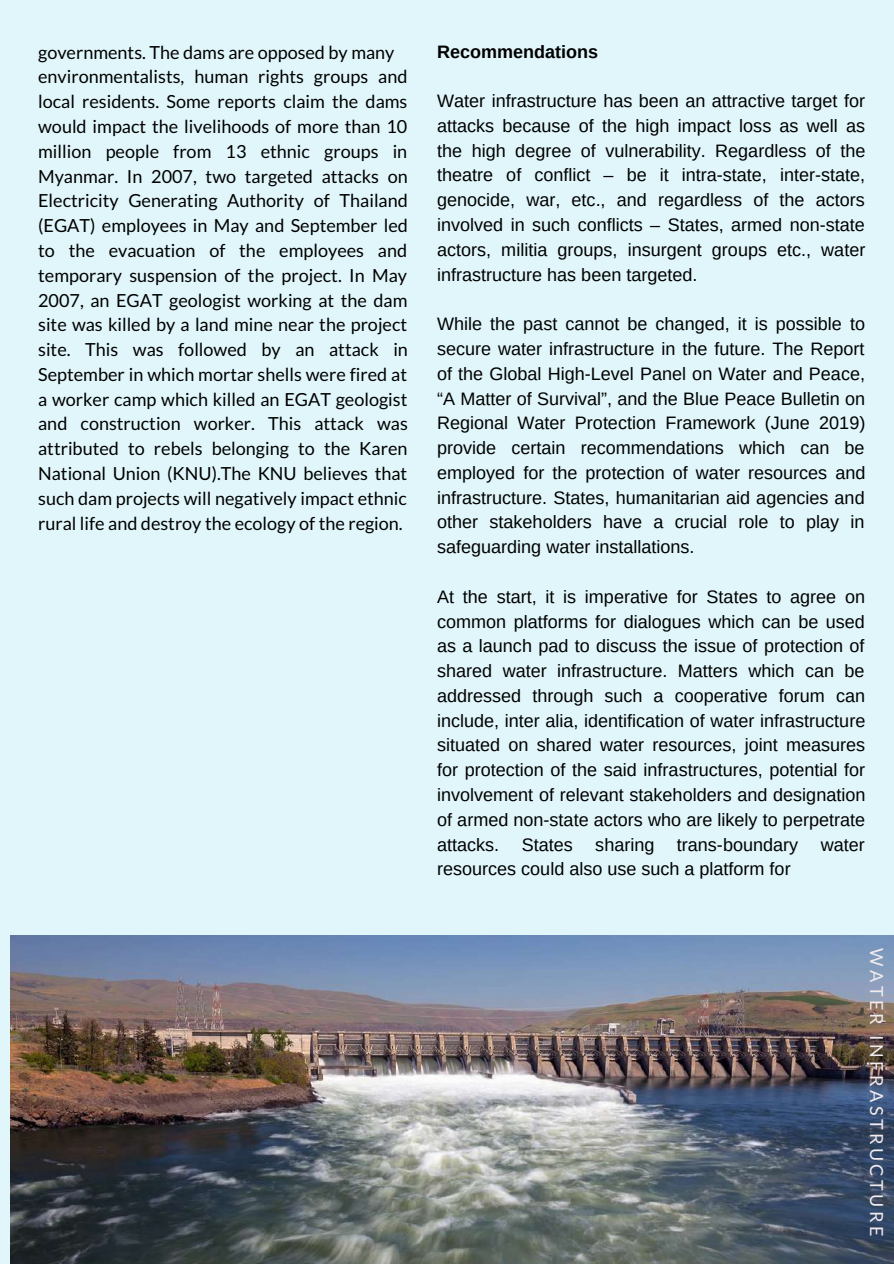
<style>
.page{position:relative;width:894px;height:1264px;background:#fff}
.page>*{position:absolute;margin:0;border:0;box-sizing:border-box;transform-origin:0 0}
.t1{font:18px/24.8px "Arimo";color:#000;text-align:justify}
.t2{font:18px/24.8px "Lato";color:#000}
.t3{font:18px "Lato";letter-spacing:.19em;color:#f1ebee}
.t4{font:700 18px "Arimo";color:#000}
</style>
<div class="page">
<div style="left:0;top:0;width:893px;height:1263px;background:#e0f6fa"></div>
<img style="left:11px;top:935px;width:882px;height:328px">
<p class="t2" style="left:38px;top:39px;width:371px">governments. The dams are opposed by many environmentalists, human rights groups and local residents. Some reports claim the dams would impact the livelihoods of more than 10 million people from 13 ethnic groups in Myanmar. In 2007, two targeted attacks on Electricity Generating Authority of Thailand (EGAT) employees in May and September led to the evacuation of the employees and temporary suspension of the project. In May 2007, an EGAT geologist working at the dam site was killed by a land mine near the project site. This was followed by an attack in September in which mortar shells were fired at a worker camp which killed an EGAT geologist and construction worker. This attack was attributed to rebels belonging to the Karen National Union (KNU).The KNU believes that such dam projects will negatively impact ethnic rural life and destroy the ecology of the region.</p>
<p class="t4" style="left:437px;top:41px;width:163px">Recommendations</p>
<p class="t1" style="left:437px;top:88px;width:430px">Water infrastructure has been an attractive target for attacks because of the high impact loss as well as the high degree of vulnerability. Regardless of the theatre of conflict – be it intra-state, inter-state, genocide, war, etc., and regardless of the actors involved in such conflicts – States, armed non-state actors, militia groups, insurgent groups etc., water infrastructure has been targeted.</p>
<p class="t1" style="left:437px;top:311px;width:429px">While the past cannot be changed, it is possible to secure water infrastructure in the future. The Report of the Global High-Level Panel on Water and Peace, “A Matter of Survival”, and the Blue Peace Bulletin on Regional Water Protection Framework (June 2019) provide certain recommendations which can be employed for the protection of water resources and infrastructure. States, humanitarian aid agencies and other stakeholders have a crucial role to play in safeguarding water installations.</p>
<p class="t1" style="left:437px;top:584px;width:429px">At the start, it is imperative for States to agree on common platforms for dialogues which can be used as a launch pad to discuss the issue of protection of shared water infrastructure. Matters which can be addressed through such a cooperative forum can include, inter alia, identification of water infrastructure situated on shared water resources, joint measures for protection of the said infrastructures, potential for involvement of relevant stakeholders and designation of armed non-state actors who are likely to perpetrate attacks. States sharing trans-boundary water resources could also use such a platform for</p>
<p class="t3" style="left:887px;top:948px;width:289px;rotate:90deg">WATER INFRASTRUCTURE</p>
</div>
